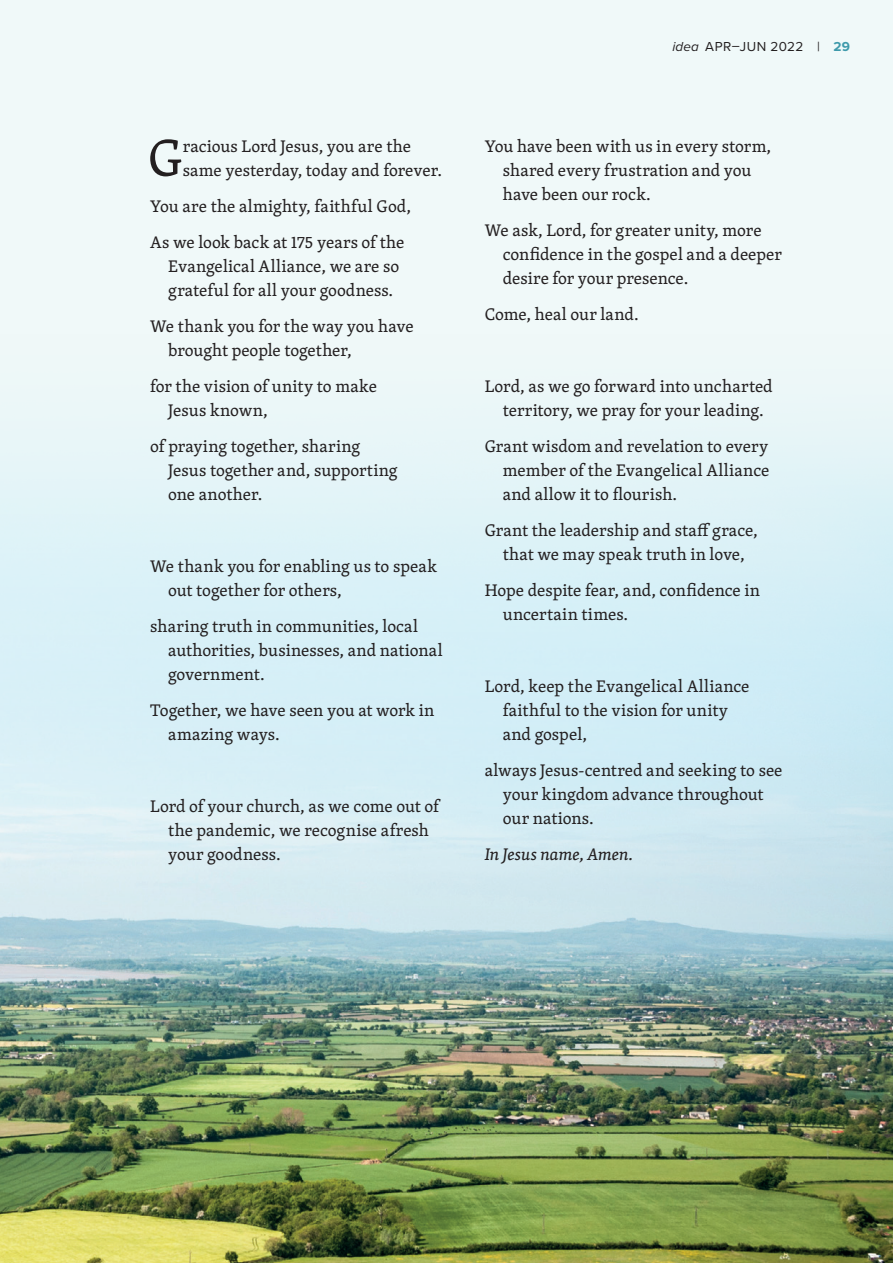
<style>
.page{position:relative;width:893px;height:1263px;background:#f0f9f9}
.page>*{position:absolute;margin:0;border:0;box-sizing:border-box;transform-origin:0 0}
.main__no_indent{font:52.95px "Skolar Latin";color:#231f20}
.main{font:17.25px/24px "Skolar Latin";color:#231f20}
.main__no_indent-2{font:17.25px/24px "Skolar Latin";color:#231f20}
.main__no_indent-3{font:italic 17.25px "Skolar Latin";letter-spacing:.005em;color:#231f20}
.t1{font:13.5px "Proxima Nova";letter-spacing:.035em;color:#231f20}
.s1{font-style:italic}
.s2{font-weight:700;color:#3e9aab}
</style>
<div class="page">
<img style="left:0;top:1003px;width:893px;height:260px">
<svg style="left:0;top:943px;width:893px;height:60px;background:#88adb1"></svg>
<svg style="left:0;top:442px;width:893px;height:501px;fill:#d7eff7"></svg>
<p class="main__no_indent" style="left:148px;top:119px;width:36px">G</p>
<p class="main__no_indent-2" style="left:183px;top:133px;width:261px">racious Lord Jesus, you are the same yesterday, today and forever.</p>
<p class="main" style="left:150px;top:193px;width:262px">You are the almighty, faithful God,</p>
<p class="main" style="left:168px;top:229px;width:238px;text-indent:-18px">As we look back at 175 years of the<br>Evangelical Alliance, we are so grateful for all your goodness.</p>
<p class="main" style="left:168px;top:313px;width:247px;text-indent:-18px">We thank you for the way you have brought people together,</p>
<p class="main" style="left:168px;top:373px;width:210px;text-indent:-18px">for the vision of unity to make<br>Jesus known,</p>
<p class="main" style="left:168px;top:433px;width:231px;text-indent:-18px">of praying together, sharing<br>Jesus together and, supporting one another.</p>
<p class="main__no_indent-2" style="left:168px;top:553px;width:270px;text-indent:-18px">We thank you for enabling us to speak out together for others,</p>
<p class="main" style="left:168px;top:613px;width:276px;text-indent:-18px">sharing truth in communities, local authorities, businesses, and national government.</p>
<p class="main" style="left:168px;top:697px;width:268px;text-indent:-18px">Together, we have seen you at work in amazing ways.</p>
<p class="main__no_indent-2" style="left:168px;top:793px;width:272px;text-indent:-18px">Lord of your church, as we come out of the pandemic, we recognise afresh your goodness.</p>
<p class="t1" style="left:672px;top:37px;width:179px"><span class="s1">idea</span> APR–JUN 2022 | <span class="s2">29</span></p>
<p class="main" style="left:503px;top:133px;width:270px;text-indent:-18px">You have been with us in every storm, shared every frustration and you have been our rock.</p>
<p class="main" style="left:503px;top:217px;width:281px;text-indent:-18px">We ask, Lord, for greater unity, more confidence in the gospel and a deeper desire for your presence.</p>
<p class="main" style="left:485px;top:301px;width:155px">Come, heal our land.</p>
<p class="main__no_indent-2" style="left:485px;top:373px;width:289px;text-align:center">Lord, as we go forward into uncharted territory, we pray for your leading.</p>
<p class="main" style="left:503px;top:433px;width:268px;text-align:justify;text-indent:-18px">Grant wisdom and revelation to every member of the Evangelical Alliance and allow it to flourish.</p>
<p class="main" style="left:485px;top:517px;width:275px;text-align:center">Grant the leadership and staff grace, that we may speak truth in love,</p>
<p class="main" style="left:503px;top:577px;width:259px;text-indent:-18px">Hope despite fear, and, confidence in uncertain times.</p>
<p class="main__no_indent-2" style="left:503px;top:673px;width:248px;text-indent:-18px">Lord, keep the Evangelical Alliance faithful to the vision for unity and gospel,</p>
<p class="main" style="left:503px;top:757px;width:281px;text-indent:-18px">always Jesus-centred and seeking to see your kingdom advance throughout our nations.</p>
<p class="main__no_indent-3" style="left:485px;top:841px;width:150px">In Jesus name, Amen.</p>
</div>
